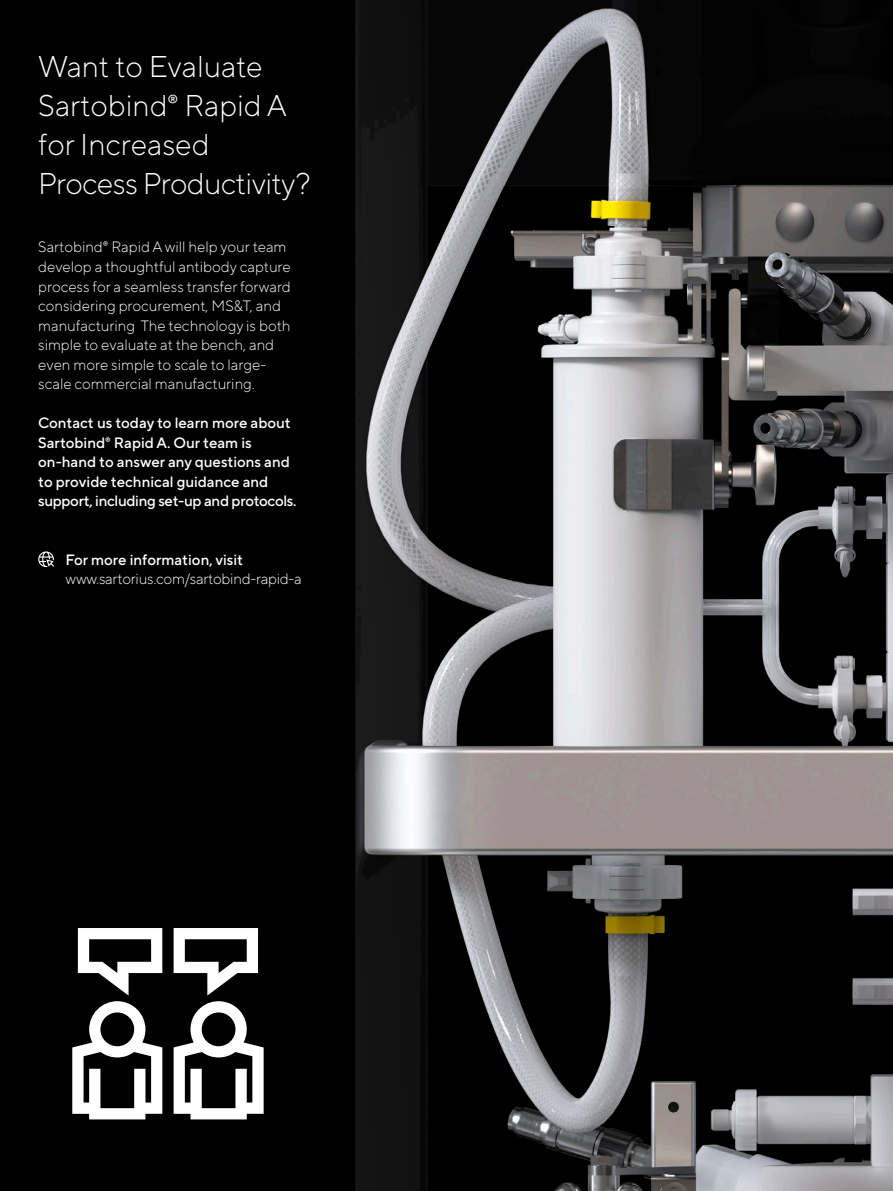
<style>
.page{position:relative;width:893px;height:1191px;background:#fff}
.page>*{position:absolute;margin:0;border:0;box-sizing:border-box;transform-origin:0 0}
.t1{font:300 30px/39px "TT Norms Pro";letter-spacing:-.005em;color:#fff}
.t2{font:300 15px/19.5px "TT Norms Pro";color:#fff}
.t3{font:500 15px/19.5px "TT Norms Pro";color:#fff}
</style>
<div class="page">
<img style="left:0;top:0;width:893px;height:1191px">
<svg style="left:38px;top:551px;width:16px;height:16px"></svg>
<svg style="left:72px;top:928px;width:192px;height:191px"></svg>
<img style="left:355px;top:0;width:183px;height:1191px">
<h1 class="t1" style="left:38px;top:45px;width:274px">Want to Evaluate<br>Sartobind® Rapid A for Increased<br>Process Productivity?</h1>
<p class="t2" style="left:38px;top:237px;width:254px">Sartobind® Rapid A will help your team develop a thoughtful antibody capture process for a seamless transfer forward considering procurement, MS&amp;T, and manufacturing The technology is both simple to evaluate at the bench, and even more simple to scale to large&shy;scale commercial manufacturing.</p>
<p class="t3" style="left:38px;top:412px;width:260px">Contact us today to learn more about Sartobind® Rapid A. Our team is on-hand to answer any questions and to provide technical guidance and support, including set-up and protocols.</p>
<p class="t3" style="left:66px;top:548px;width:179px">For more information, visit</p>
<p class="t2" style="left:66px;top:568px;width:238px">www.sartorius.com/sartobind-rapid-a</p>
</div>
